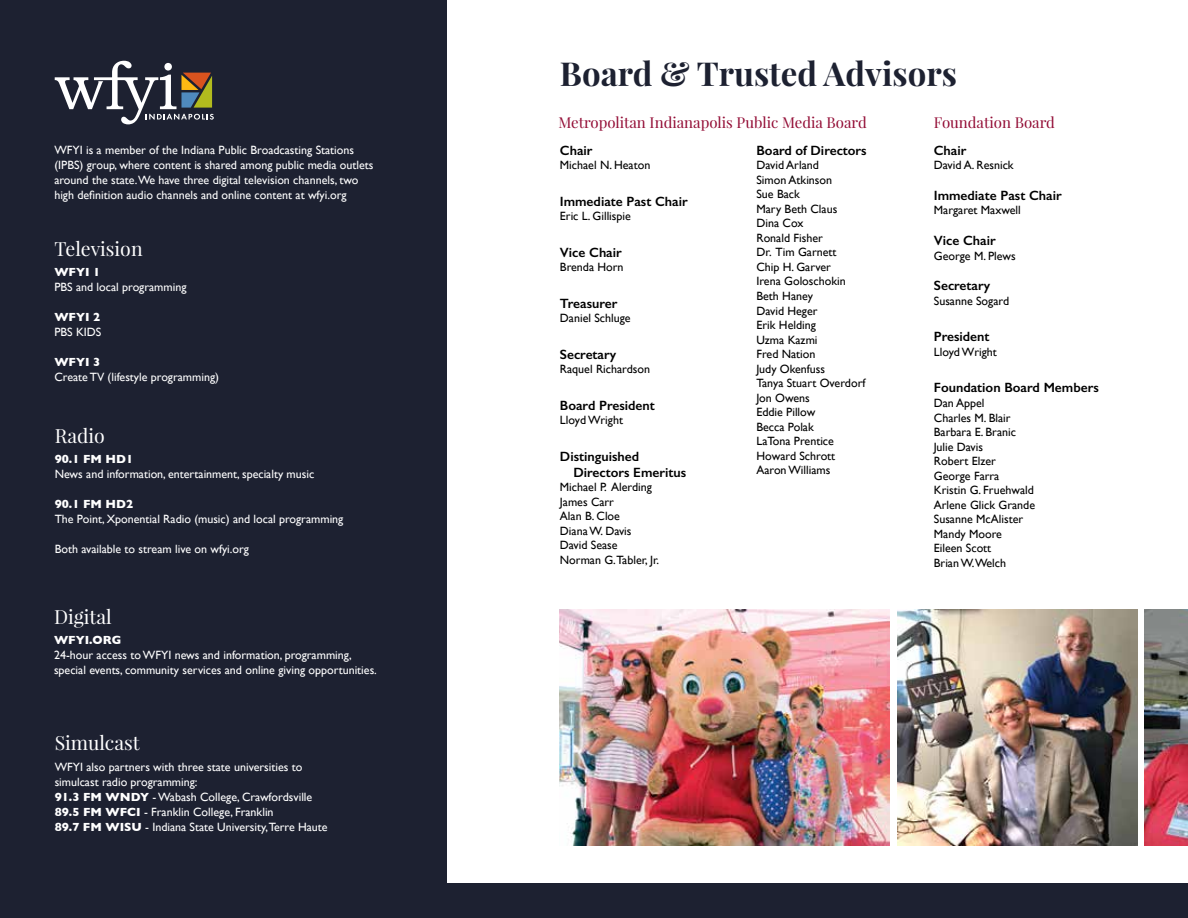
<style>
.page{position:relative;width:1188px;height:918px;background:#fff}
.page>*{position:absolute;margin:0;border:0;box-sizing:border-box;transform-origin:0 0}
.t1{font:700 33px "Playfair Display";color:#1d2131}
.t2{font:19.5px "Playfair Display";color:#fff}
.t3{font:15px "Playfair Display";color:#920b34}
.t4{font:600 13.5px/16.2px "Gill Sans";color:#000}
.t5{font:12px/15px "Gill Sans";color:#fff}
.t6{font:12px/14.5px "Gill Sans";color:#000}
.t7{font:700 12px "Gill Sans";color:#fff}
.s1{font-weight:700}
</style>
<div class="page">
<div style="left:0;top:0;width:447px;height:918px;background:#1d2131"></div>
<div style="left:0;top:883px;width:1188px;height:35px;background:#1d2131"></div>
<svg style="left:55px;top:61px;width:159px;height:63px"></svg>
<img style="left:1145px;top:610px;width:43px;height:235px">
<img style="left:897px;top:610px;width:240px;height:235px">
<img style="left:560px;top:609px;width:330px;height:236px">
<p class="t5" style="left:54px;top:143px;width:321px">WFYI is a member of the Indiana Public Broadcasting Stations (IPBS) group, where content is shared among public media outlets around the state.We have three digital television channels, two high definition audio channels and online content at wfyi.org</p>
<h2 class="t2" style="left:54px;top:236px;width:90px">Television</h2>
<p class="t7" style="left:54px;top:262px;width:47px">WFYI 1</p>
<p class="t5" style="left:54px;top:279px;width:134px">PBS and local programming</p>
<p class="t7" style="left:54px;top:307px;width:47px">WFYI 2</p>
<p class="t5" style="left:54px;top:324px;width:49px">PBS KIDS</p>
<p class="t7" style="left:54px;top:352px;width:47px">WFYI 3</p>
<p class="t5" style="left:54px;top:369px;width:166px">Create TV (lifestyle programming)</p>
<h2 class="t2" style="left:55px;top:423px;width:52px">Radio</h2>
<p class="t7" style="left:55px;top:450px;width:80px">90.1 FM HD1</p>
<p class="t5" style="left:55px;top:466px;width:261px">News and information, entertainment, specialty music</p>
<p class="t7" style="left:55px;top:495px;width:80px">90.1 FM HD2</p>
<p class="t5" style="left:55px;top:511px;width:290px">The Point, Xponential Radio (music) and local programming</p>
<p class="t5" style="left:55px;top:541px;width:196px">Both available to stream live on wfyi.org</p>
<h2 class="t2" style="left:54px;top:604px;width:59px">Digital</h2>
<p class="t7" style="left:54px;top:630px;width:69px">WFYI.ORG</p>
<p class="t5" style="left:54px;top:647px;width:324px">24-hour access to WFYI news and information, programming, special events, community services and online giving opportunities.</p>
<h2 class="t2" style="left:55px;top:731px;width:87px">Simulcast</h2>
<p class="t5" style="left:55px;top:759px;width:274px">WFYI also partners with three state universities to simulcast radio programming:<br><span class="s1">91.3 FM WNDY</span> - Wabash College, Crawfordsville <span class="s1">89.5 FM WFCI</span> - Franklin College, Franklin<br><span class="s1">89.7 FM WISU</span> - Indiana State University,Terre Haute</p>
<h1 class="t1" style="left:560px;top:53px;width:399px">Board &amp; Trusted Advisors</h1>
<p class="t3" style="left:934px;top:113px;width:122px">Foundation Board</p>
<p class="t4" style="left:934px;top:142px;width:34px">Chair</p>
<p class="t6" style="left:934px;top:158px;width:81px">David A. Resnick</p>
<p class="t4" style="left:934px;top:187px;width:129px">Immediate Past Chair</p>
<p class="t6" style="left:934px;top:203px;width:88px">Margaret Maxwell</p>
<p class="t4" style="left:934px;top:232px;width:63px">Vice Chair</p>
<p class="t6" style="left:934px;top:248px;width:83px">George M. Plews</p>
<p class="t4" style="left:934px;top:278px;width:58px">Secretary</p>
<p class="t6" style="left:934px;top:294px;width:77px">Susanne Sogard</p>
<p class="t4" style="left:934px;top:329px;width:57px">President</p>
<p class="t6" style="left:934px;top:345px;width:65px">Lloyd Wright</p>
<p class="t4" style="left:934px;top:380px;width:167px">Foundation Board Members</p>
<p class="t6" style="left:934px;top:396px;width:103px">Dan Appel<br>Charles M. Blair<br>Barbara E. Branic<br>Julie Davis<br>Robert Elzer<br>George Farra<br>Kristin G. Fruehwald<br>Arlene Glick Grande<br>Susanne McAlister<br>Mandy Moore<br>Eileen Scott<br>Brian W.Welch</p>
<p class="t3" style="left:558px;top:113px;width:310px">Metropolitan Indianapolis Public Media Board</p>
<p class="t4" style="left:756px;top:142px;width:112px">Board of Directors</p>
<p class="t6" style="left:756px;top:158px;width:110px">David Arland<br>Simon Atkinson<br>Sue Back<br>Mary Beth Claus<br>Dina Cox<br>Ronald Fisher<br>Dr. Tim Garnett<br>Chip H. Garver<br>Irena Goloschokin<br>Beth Haney<br>David Heger<br>Erik Helding<br>Uzma Kazmi<br>Fred Nation<br>Judy Okenfuss<br>Tanya Stuart Overdorf<br>Jon Owens<br>Eddie Pillow<br>Becca Polak<br>LaTona Prentice<br>Howard Schrott<br>Aaron Williams</p>
<p class="t4" style="left:560px;top:142px;width:34px">Chair</p>
<p class="t6" style="left:560px;top:158px;width:92px">Michael N. Heaton</p>
<p class="t4" style="left:560px;top:193px;width:129px">Immediate Past Chair</p>
<p class="t6" style="left:560px;top:209px;width:73px">Eric L. Gillispie</p>
<p class="t4" style="left:560px;top:244px;width:63px">Vice Chair</p>
<p class="t6" style="left:560px;top:260px;width:65px">Brenda Horn</p>
<p class="t4" style="left:560px;top:295px;width:59px">Treasurer</p>
<p class="t6" style="left:560px;top:311px;width:72px">Daniel Schluge</p>
<p class="t4" style="left:560px;top:346px;width:58px">Secretary</p>
<p class="t6" style="left:560px;top:362px;width:92px">Raquel Richardson</p>
<p class="t4" style="left:560px;top:397px;width:96px">Board President</p>
<p class="t6" style="left:560px;top:413px;width:65px">Lloyd Wright</p>
<p class="t4" style="left:573px;top:448px;width:114px;text-indent:-14px">Distinguished<br>Directors Emeritus</p>
<p class="t6" style="left:560px;top:480px;width:101px">Michael P. Alerding<br>James Carr<br>Alan B. Cloe<br>Diana W. Davis<br>David Sease<br>Norman G.Tabler, Jr.</p>
</div>
